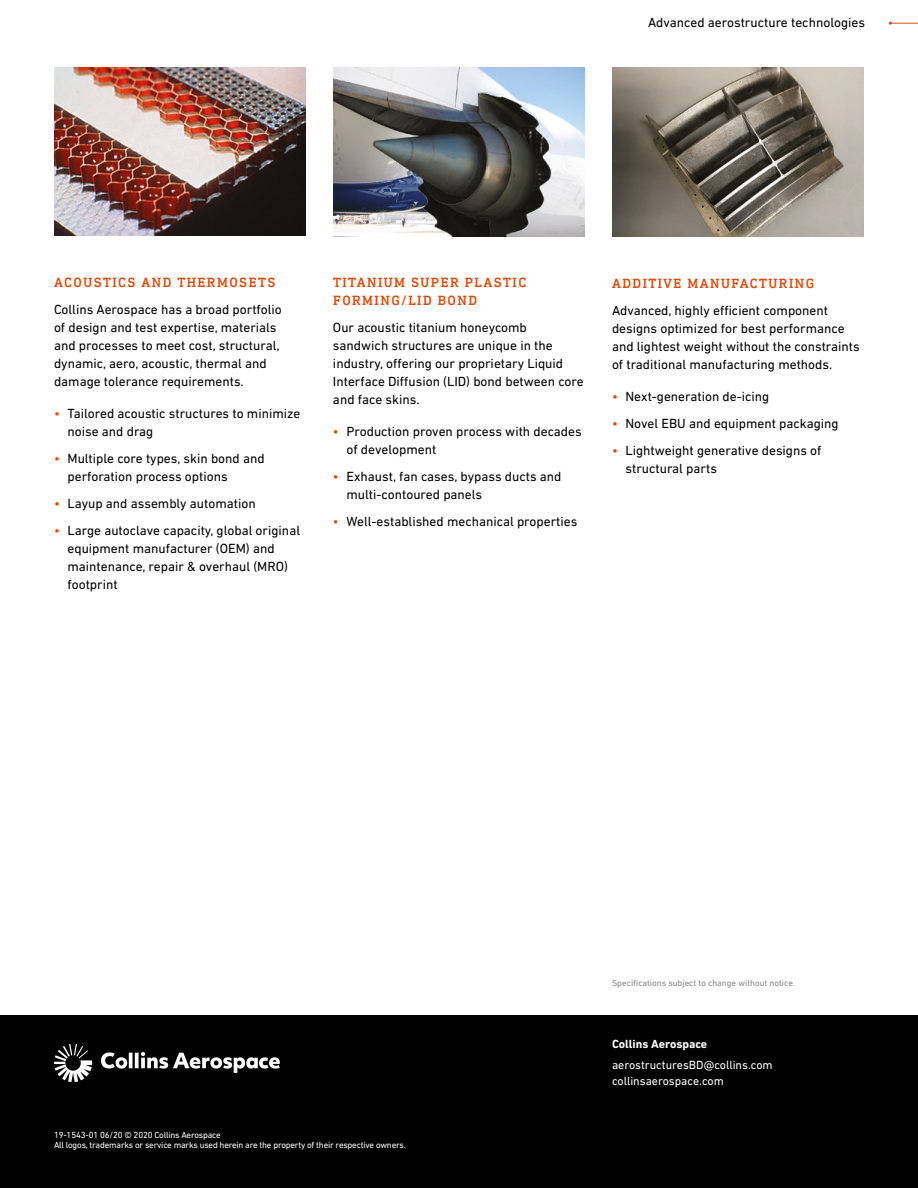
<style>
.page{position:relative;width:918px;height:1188px;background:#fff}
.page>*{position:absolute;margin:0;border:0;box-sizing:border-box;transform-origin:0 0}
.t1{font:13.5px/18px "DIN Next LT Pro";color:#000}
.t2{font:500 13.5px/18px "DIN Next Slab Pro";letter-spacing:.11em;color:#e04b0d}
.t3{font:12px/16.5px "DIN Next LT Pro";color:#fff}
.t4{font:700 12px "DIN Next LT Pro";color:#fff}
.t5{font:9px/10.5px "DIN Next LT Pro";letter-spacing:-.02em;color:#fff}
.t6{font:9px "DIN Next LT Pro";color:#878787}
.s1{color:#e04b0d}
</style>
<div class="page">
<div style="left:0;top:1015px;width:918px;height:173px;background:#000"></div>
<svg style="left:54px;top:1044px;width:226px;height:38px"></svg>
<svg style="left:889px;top:22px;width:29px;height:3px"></svg>
<img style="left:54px;top:68px;width:252px;height:168px">
<img style="left:333px;top:68px;width:252px;height:169px">
<img style="left:612px;top:68px;width:252px;height:169px">
<p class="t1" style="left:648px;top:13px;width:218px">Advanced aerostructure technologies</p>
<p class="t2" style="left:54px;top:273px;width:223px">ACOUSTICS AND THERMOSETS</p>
<p class="t1" style="left:54px;top:300px;width:229px">Collins Aerospace has a broad portfolio of design and test expertise, materials and processes to meet cost, structural, dynamic, aero, acoustic, thermal and damage tolerance requirements.</p>
<p class="t1" style="left:68px;top:404px;width:235px;text-indent:-14px"><span class="s1">•</span> Tailored acoustic structures to minimize noise and drag</p>
<p class="t1" style="left:68px;top:449px;width:199px;text-indent:-14px"><span class="s1">•</span> Multiple core types, skin bond and perforation process options</p>
<p class="t1" style="left:54px;top:494px;width:203px"><span class="s1">•</span> Layup and assembly automation</p>
<p class="t1" style="left:68px;top:521px;width:234px;text-indent:-14px"><span class="s1">•</span> Large autoclave capacity, global original equipment manufacturer (OEM) and maintenance, repair &amp; overhaul (MRO) footprint</p>
<p class="t2" style="left:333px;top:273px;width:195px">TITANIUM SUPER PLASTIC<br>FORMING/LID BOND</p>
<p class="t1" style="left:333px;top:318px;width:252px">Our acoustic titanium honeycomb sandwich structures are unique in the industry, offering our proprietary Liquid Interface Diffusion (LID) bond between core and face skins.</p>
<p class="t1" style="left:346px;top:422px;width:237px;text-indent:-14px"><span class="s1">•</span> Production proven process with decades of development</p>
<p class="t1" style="left:346px;top:467px;width:217px;text-indent:-14px"><span class="s1">•</span> Exhaust, fan cases, bypass ducts and multi-contoured panels</p>
<p class="t1" style="left:333px;top:512px;width:246px"><span class="s1">•</span> Well-established mechanical properties</p>
<p class="t2" style="left:612px;top:275px;width:204px">ADDITIVE MANUFACTURING</p>
<p class="t1" style="left:612px;top:301px;width:249px">Advanced, highly efficient component designs optimized for best performance and lightest weight without the constraints of traditional manufacturing methods.</p>
<p class="t1" style="left:612px;top:387px;width:159px"><span class="s1">•</span> Next-generation de-icing</p>
<p class="t1" style="left:612px;top:414px;width:228px"><span class="s1">•</span> Novel EBU and equipment packaging</p>
<p class="t1" style="left:626px;top:441px;width:198px;text-indent:-14px"><span class="s1">•</span> Lightweight generative designs of structural parts</p>
<p class="t5" style="left:54px;top:1129px;width:353px">19-1543-01 06/20 © 2020 Collins Aerospace<br>All logos, trademarks or service marks used herein are the property of their respective owners.</p>
<p class="t6" style="left:612px;top:977px;width:185px">Specifications subject to change without notice.</p>
<p class="t4" style="left:612px;top:1036px;width:97px">Collins Aerospace</p>
<p class="t3" style="left:612px;top:1056px;width:162px">aerostructuresBD@collins.com collinsaerospace.com</p>
</div>
